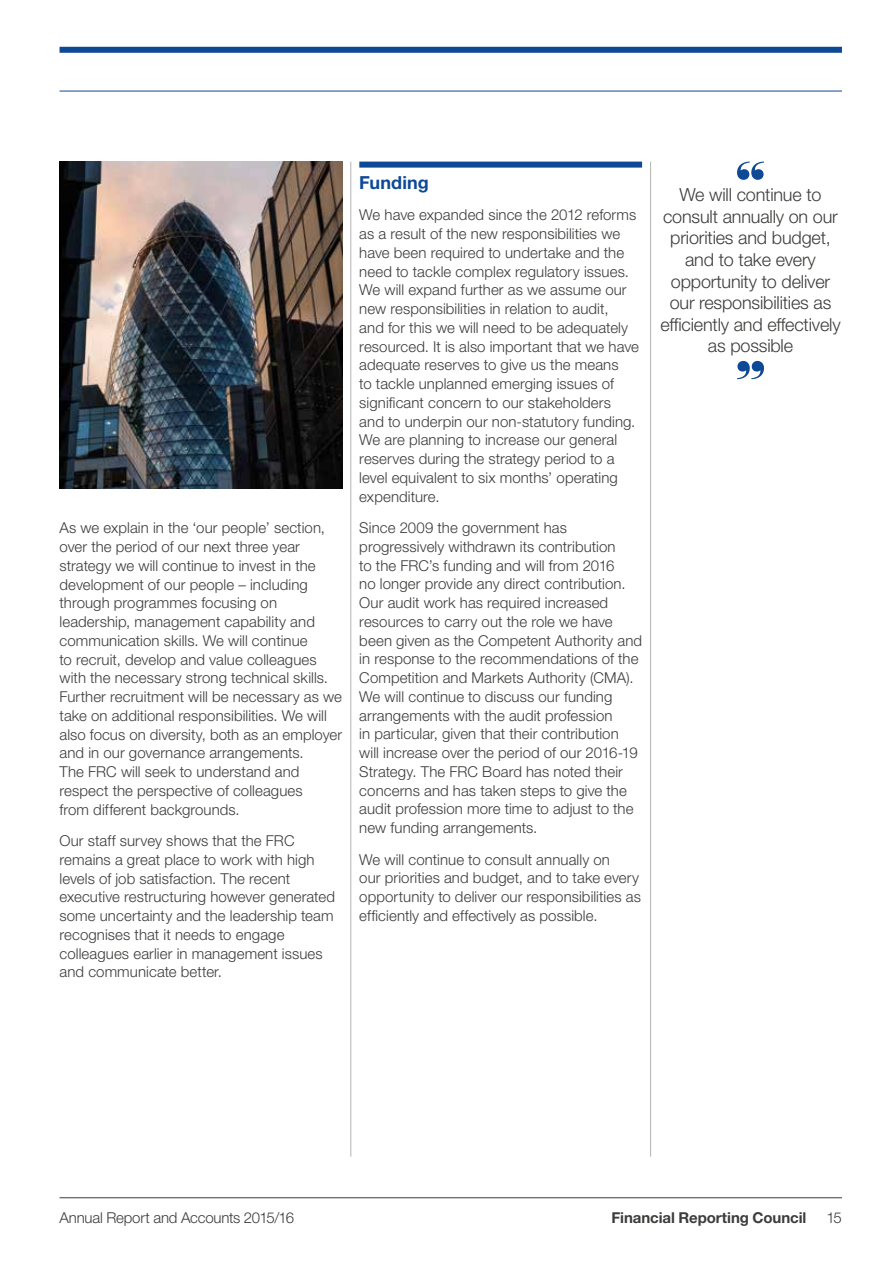
<style>
.page{position:relative;width:893px;height:1263px;background:#fff}
.page>*{position:absolute;margin:0;border:0;box-sizing:border-box;transform-origin:0 0}
.t1{font:300 18px/21.6px "Helvetica Neue LT Std";letter-spacing:-.01em;color:#3c3c3b;text-align:center}
._08_Subhead_1_RA{font:700 18px "Helvetica Neue LT Std";letter-spacing:.01em;color:#0d4995}
._06_Body_text_10_12{font:300 15px/18.8px "Helvetica Neue LT Std";letter-spacing:.005em;color:#3c3c3b}
._06_Body_text_10_12-2{font:300 15px "Helvetica Neue LT Std";letter-spacing:-.015em;color:#3c3c3b}
.t2{font:700 15px "Helvetica Neue LT Std";letter-spacing:-.005em;color:#3c3c3b}
</style>
<div class="page">
<hr style="left:350px;top:162px;width:1px;height:995px;background:#b3b2b2">
<hr style="left:650px;top:162px;width:1px;height:995px;background:#b3b2b2">
<div style="left:359px;top:162px;width:283px;height:6px;background:#0d4995"></div>
<img style="left:60px;top:162px;width:282px;height:327px">
<div style="left:60px;top:47px;width:782px;height:6px;background:#0d4995"></div>
<hr style="left:60px;top:91px;width:782px;height:1px;background:#0d4995">
<hr style="left:60px;top:1197px;width:782px;height:1px;background:#3c3c3b">
<svg style="left:737px;top:162px;width:27px;height:18px"></svg>
<svg style="left:737px;top:361px;width:27px;height:18px"></svg>
<p class="_06_Body_text_10_12" style="left:60px;top:518px;width:284px">As we explain in the ‘our people’ section, over the period of our next three year strategy we will continue to invest in the development of our people – including through programmes focusing on leadership, management capability and communication skills. We will continue<br>to recruit, develop and value colleagues with the necessary strong technical skills.<br>Further recruitment will be necessary as we take on additional responsibilities. We will also focus on diversity, both as an employer and in our governance arrangements.<br>The FRC will seek to understand and respect the perspective of colleagues<br>from different backgrounds.</p>
<p class="_06_Body_text_10_12" style="left:60px;top:831px;width:277px">Our staff survey shows that the FRC remains a great place to work with high levels of job satisfaction. The recent executive restructuring however generated some uncertainty and the leadership team recognises that it needs to engage colleagues earlier in management issues and communicate better.</p>
<p class="_08_Subhead_1_RA" style="left:359px;top:171px;width:71px">Funding</p>
<p class="_06_Body_text_10_12" style="left:359px;top:205px;width:281px">We have expanded since the 2012 reforms as a result of the new responsibilities we have been required to undertake and the need to tackle complex regulatory issues.<br>We will expand further as we assume our new responsibilities in relation to audit,<br>and for this we will need to be adequately resourced. It is also important that we have adequate reserves to give us the means<br>to tackle unplanned emerging issues of significant concern to our stakeholders and to underpin our non-statutory funding.<br>We are planning to increase our general reserves during the strategy period to a level equivalent to six months’ operating expenditure.</p>
<p class="_06_Body_text_10_12" style="left:359px;top:518px;width:284px">Since 2009 the government has progressively withdrawn its contribution<br>to the FRC’s funding and will from 2016<br>no longer provide any direct contribution.<br>Our audit work has required increased resources to carry out the role we have been given as the Competent Authority and in response to the recommendations of the Competition and Markets Authority (CMA).<br>We will continue to discuss our funding arrangements with the audit profession<br>in particular, given that their contribution will increase over the period of our 2016-19<br>Strategy. The FRC Board has noted their concerns and has taken steps to give the audit profession more time to adjust to the new funding arrangements.</p>
<p class="_06_Body_text_10_12" style="left:359px;top:850px;width:283px">We will continue to consult annually on<br>our priorities and budget, and to take every opportunity to deliver our responsibilities as efficiently and effectively as possible.</p>
<p class="t1" style="left:660px;top:184px;width:182px">We will continue to consult annually on our priorities and budget, and to take every opportunity to deliver our responsibilities as efficiently and effectively as possible</p>
<p class="_06_Body_text_10_12-2" style="left:60px;top:1208px;width:236px">Annual Report and Accounts 2015/16</p>
<p class="t2" style="left:612px;top:1208px;width:196px">Financial Reporting Council</p>
<p class="_06_Body_text_10_12" style="left:826px;top:1207px;width:17px">15</p>
</div>
